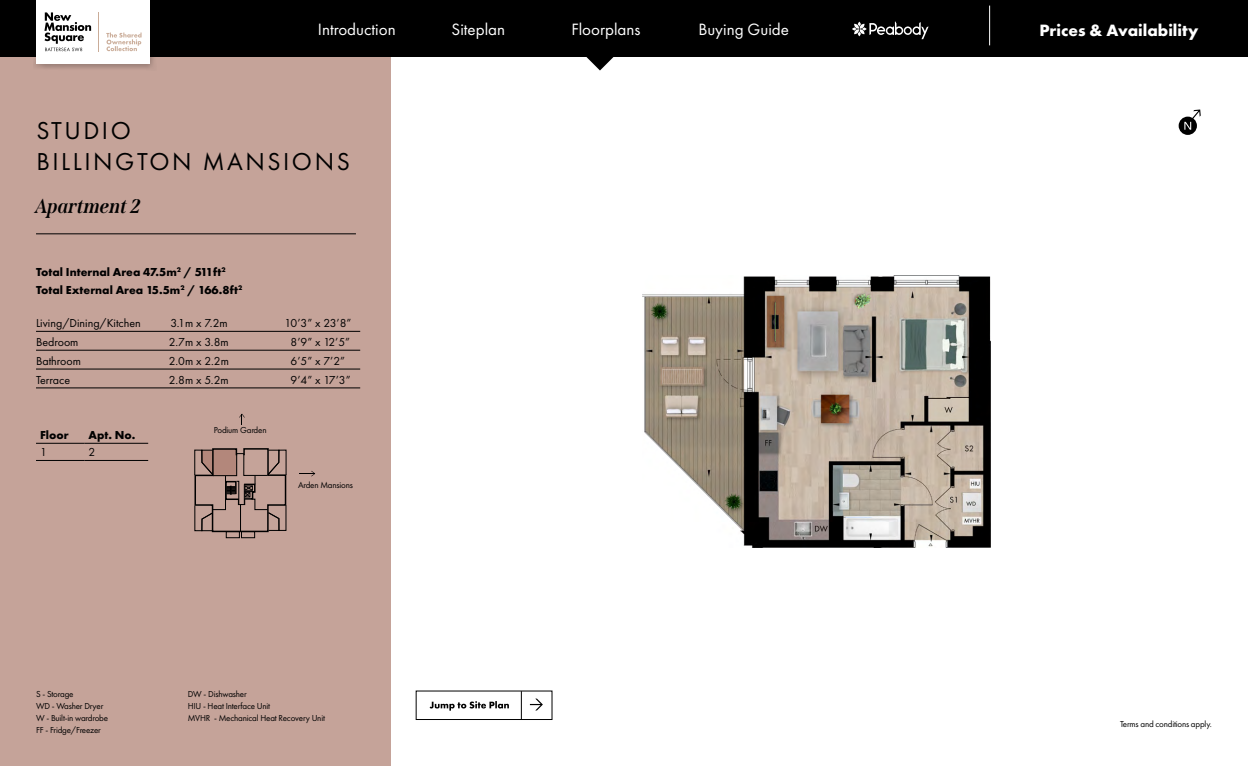
<style>
.page{position:relative;width:1248px;height:766px;background:#fff}
.page>*{position:absolute;margin:0;border:0;box-sizing:border-box;transform-origin:0 0}
.H1_Headers{font:25.4px "Futura PT";letter-spacing:.1em;color:#000}
.t1{font:italic 700 20px "Span";color:#000}
.t2{font:17px "Futura PT";color:#fff}
.t3{font:700 17px "Futura PT";color:#fff}
.Dims{font:12px "Futura PT";color:#000}
.Dims-2{font:700 12px "Futura PT";color:#000}
.Abbreviations{font:9px "Futura PT";letter-spacing:-.02em;color:#000}
</style>
<div class="page">
<div style="left:0;top:47px;width:390px;height:718px;background:#c5a399"></div>
<hr style="left:36px;top:331px;width:324px;height:1px;background:#000">
<hr style="left:36px;top:350px;width:324px;height:1px;background:#000">
<hr style="left:36px;top:369px;width:324px;height:1px;background:#000">
<hr style="left:36px;top:387px;width:324px;height:1px;background:#000">
<hr style="left:36px;top:443px;width:49px;height:1px;background:#000">
<hr style="left:85px;top:443px;width:63px;height:1px;background:#000">
<hr style="left:36px;top:460px;width:49px;height:1px;background:#000">
<hr style="left:85px;top:460px;width:63px;height:1px;background:#000">
<hr style="left:36px;top:233px;width:320px;height:1px;background:#000">
<div style="left:1178px;top:117px;width:18px;height:18px;background:#000;border-radius:50%"></div>
<svg style="left:1184px;top:109px;width:16px;height:21px"></svg>
<svg style="left:194px;top:448px;width:93px;height:84px"></svg>
<div style="left:241px;top:531px;width:14px;height:7px;border:1px solid #000"></div>
<div style="left:226px;top:531px;width:14px;height:7px;border:1px solid #000"></div>
<svg style="left:239px;top:413px;width:6px;height:12px"></svg>
<svg style="left:299px;top:470px;width:16px;height:6px"></svg>
<img style="left:642px;top:275px;width:348px;height:272px">
<svg style="left:416px;top:690px;width:136px;height:29px"></svg>
<div style="left:0;top:0;width:1247px;height:57px;background:#000"></div>
<hr style="left:989px;top:6px;width:1px;height:39px;background:#fff">
<div style="left:33px;top:0;width:124px;height:71px;background:#000;opacity:.25"></div>
<div style="left:36px;top:0;width:113px;height:63px;background:#fff"></div>
<svg style="left:44px;top:12px;width:47px;height:39px"></svg>
<svg style="left:106px;top:32px;width:35px;height:19px"></svg>
<hr style="left:99px;top:12px;width:1px;height:39px;background:#caac98">
<svg style="left:586px;top:57px;width:28px;height:13px"></svg>
<svg style="left:852px;top:22px;width:76px;height:17px"></svg>
<p class="t2" style="left:318px;top:19px;width:79px">Introduction</p>
<p class="t2" style="left:451px;top:19px;width:55px">Siteplan</p>
<p class="t2" style="left:571px;top:19px;width:71px">Floorplans</p>
<p class="t2" style="left:698px;top:19px;width:92px">Buying Guide</p>
<p class="t3" style="left:1039px;top:20px;width:160px">Prices &amp; Availability</p>
<p class="H1_Headers" style="left:36px;top:115px;width:96px">STUDIO</p>
<p class="H1_Headers" style="left:36px;top:147px;width:315px">BILLINGTON MANSIONS</p>
<p class="t1" style="left:36px;top:194px;width:107px">Apartment 2</p>
<p class="Dims-2" style="left:36px;top:264px;width:191px">Total Internal Area 47.5m<sup>2</sup> / 511ft<sup>2</sup></p>
<p class="Dims-2" style="left:36px;top:282px;width:208px">Total External Area 15.5m<sup>2</sup> / 166.8ft<sup>2</sup></p>
<p class="Dims" style="left:36px;top:316px;width:106px">Living/Dining/Kitchen</p>
<p class="Dims" style="left:170px;top:316px;width:59px">3.1m x 7.2m</p>
<p class="Dims" style="left:284px;top:316px;width:68px">10’3” x 23’8”</p>
<p class="Dims" style="left:36px;top:334px;width:44px">Bedroom</p>
<p class="Dims" style="left:169px;top:334px;width:61px">2.7m x 3.8m</p>
<p class="Dims" style="left:290px;top:334px;width:61px">8’9” x 12’5”</p>
<p class="Dims" style="left:36px;top:353px;width:46px">Bathroom</p>
<p class="Dims" style="left:169px;top:353px;width:62px">2.0m x 2.2m</p>
<p class="Dims" style="left:290px;top:353px;width:56px">6’5” x 7’2”</p>
<p class="Dims" style="left:36px;top:372px;width:36px">Terrace</p>
<p class="Dims" style="left:169px;top:372px;width:61px">2.8m x 5.2m</p>
<p class="Dims" style="left:290px;top:372px;width:61px">9’4” x 17’3”</p>
<p class="Dims-2" style="left:40px;top:427px;width:30px">Floor</p>
<p class="Dims-2" style="left:89px;top:427px;width:48px">Apt. No.</p>
<p class="Dims" style="left:40px;top:445px;width:8px">1</p>
<p class="Dims" style="left:89px;top:445px;width:8px">2</p>
<p class="Abbreviations" style="left:214px;top:425px;width:54px">Podium Garden</p>
<p class="Abbreviations" style="left:298px;top:479px;width:56px">Arden Mansions</p>
<p class="Abbreviations" style="left:36px;top:688px;width:39px">S - Storage</p>
<p class="Abbreviations" style="left:36px;top:700px;width:69px">WD - Washer Dryer</p>
<p class="Abbreviations" style="left:36px;top:712px;width:74px">W - Built-in wardrobe</p>
<p class="Abbreviations" style="left:36px;top:724px;width:66px">FF - Fridge/Freezer</p>
<p class="Abbreviations" style="left:188px;top:688px;width:60px">DW - Dishwasher</p>
<p class="Abbreviations" style="left:188px;top:700px;width:84px">HIU - Heat Interface Unit</p>
<p class="Abbreviations" style="left:188px;top:712px;width:139px">MVHR - Mechanical Heat Recovery Unit</p>
<p class="Abbreviations" style="left:1119px;top:718px;width:93px">Terms and conditions apply.</p>
</div>
